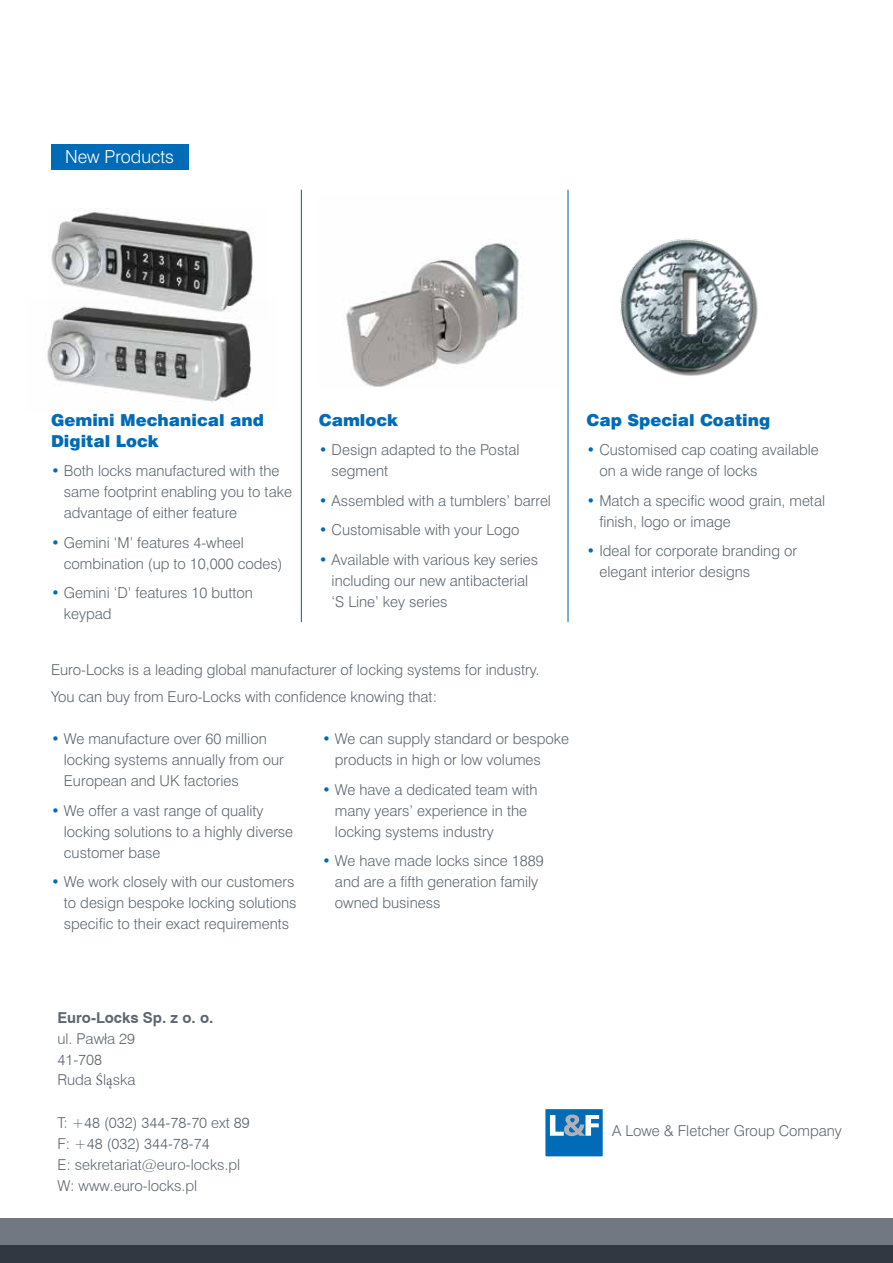
<style>
.page{position:relative;width:893px;height:1263px;background:#fff}
.page>*{position:absolute;margin:0;border:0;box-sizing:border-box;transform-origin:0 0}
.t1{font:300 18px "Swiss 721 BT";color:#fff}
.t2{font:900 16.5px/21px "Swiss 721 BT";color:#006bb6}
.t3{font:300 15px/21px "Swiss 721 BT";color:#5d6771}
.t4{font:700 15px "Swiss 721 BT";color:#5d6771}
.s1{color:#006bb6}
.s2{font-family:"Minion Pro";font-weight:400}
</style>
<div class="page">
<div style="left:0;top:1218px;width:893px;height:45px;background:#727881"></div>
<div style="left:545px;top:1108px;width:58px;height:49px;background:#006bb6"></div>
<svg style="left:550px;top:1114px;width:49px;height:22px"></svg>
<div style="left:544px;top:1108px;width:60px;height:50px;border:1px solid #fff"></div>
<div style="left:0;top:1245px;width:893px;height:18px;background:#323841"></div>
<div style="left:51px;top:145px;width:137px;height:25px;background:#006bb6"></div>
<hr style="left:567px;top:190px;width:1px;height:432px;background:#006bb6">
<hr style="left:301px;top:190px;width:1px;height:432px;background:#006bb6">
<img style="left:47px;top:319px;width:205px;height:84px">
<img style="left:51px;top:209px;width:202px;height:110px">
<img style="left:620px;top:238px;width:138px;height:138px">
<img style="left:346px;top:243px;width:173px;height:144px">
<p class="t1" style="left:65px;top:145px;width:111px">New Products</p>
<p class="t2" style="left:51px;top:409px;width:214px">Gemini Mechanical and<br>Digital Lock</p>
<p class="t3" style="left:64px;top:460px;width:230px;text-indent:-13px"><span class="s1">•</span> Both locks manufactured with the same footprint enabling you to take advantage of either feature</p>
<p class="t3" style="left:64px;top:532px;width:220px;text-indent:-13px"><span class="s1">•</span> Gemini ‘M’ features 4-wheel combination (up to 10,000 codes)</p>
<p class="t3" style="left:64px;top:582px;width:191px;text-indent:-13px"><span class="s1">•</span> Gemini ‘D’ features 10 button keypad</p>
<p class="t2" style="left:319px;top:409px;width:81px">Camlock</p>
<p class="t3" style="left:332px;top:439px;width:189px;text-indent:-13px"><span class="s1">•</span> Design adapted to the Postal segment</p>
<p class="t3" style="left:319px;top:490px;width:234px"><span class="s1">•</span> Assembled with a tumblers’ barrel</p>
<p class="t3" style="left:319px;top:519px;width:202px"><span class="s1">•</span> Customisable with your Logo</p>
<p class="t3" style="left:332px;top:549px;width:208px;text-indent:-13px"><span class="s1">•</span> Available with various key series including our new antibacterial ‘S Line’ key series</p>
<p class="t3" style="left:51px;top:657px;width:490px;line-height:26.5px">Euro-Locks is a leading global manufacturer of locking systems for industry.<br>You can buy from Euro-Locks with confidence knowing that:</p>
<p class="t3" style="left:64px;top:728px;width:221px;text-indent:-13px"><span class="s1">•</span> We manufacture over 60 million locking systems annually from our<br>European and UK factories</p>
<p class="t3" style="left:64px;top:800px;width:231px;text-indent:-13px"><span class="s1">•</span> We offer a vast range of quality locking solutions to a highly diverse customer base</p>
<p class="t3" style="left:64px;top:871px;width:234px;text-indent:-13px"><span class="s1">•</span> We work closely with our customers to design bespoke locking solutions specific to their exact requirements</p>
<p class="t3" style="left:335px;top:728px;width:236px;text-indent:-13px"><span class="s1">•</span> We can supply standard or bespoke products in high or low volumes</p>
<p class="t3" style="left:335px;top:779px;width:204px;text-indent:-13px"><span class="s1">•</span> We have a dedicated team with many years’ experience in the locking systems industry</p>
<p class="t3" style="left:335px;top:850px;width:210px;text-indent:-13px"><span class="s1">•</span> We have made locks since 1889 and are a fifth generation family owned business</p>
<p class="t2" style="left:586px;top:409px;width:185px">Cap Special Coating</p>
<p class="t3" style="left:599px;top:439px;width:221px;text-indent:-13px"><span class="s1">•</span> Customised cap coating available on a wide range of locks</p>
<p class="t3" style="left:599px;top:490px;width:227px;text-indent:-13px"><span class="s1">•</span> Match a specific wood grain, metal finish, logo or image</p>
<p class="t3" style="left:599px;top:540px;width:199px;text-indent:-13px"><span class="s1">•</span> Ideal for corporate branding or elegant interior designs</p>
<p class="t4" style="left:57px;top:1008px;width:158px">Euro-Locks Sp. z o. o.</p>
<p class="t3" style="left:57px;top:1028px;width:80px">ul. Pawła 29<br>41-708<br>Ruda <span class="s2">Ś</span>l<span class="s2">ą</span>ska</p>
<p class="t3" style="left:57px;top:1111px;width:194px">T: +48 (032) 344-78-70 ext 89<br>F: +48 (032) 344-78-74<br>E: sekretariat@euro-locks.pl<br>W: www.euro-locks.pl</p>
<p class="t3" style="left:612px;top:1120px;width:231px">A Lowe &amp; Fletcher Group Company</p>
</div>
